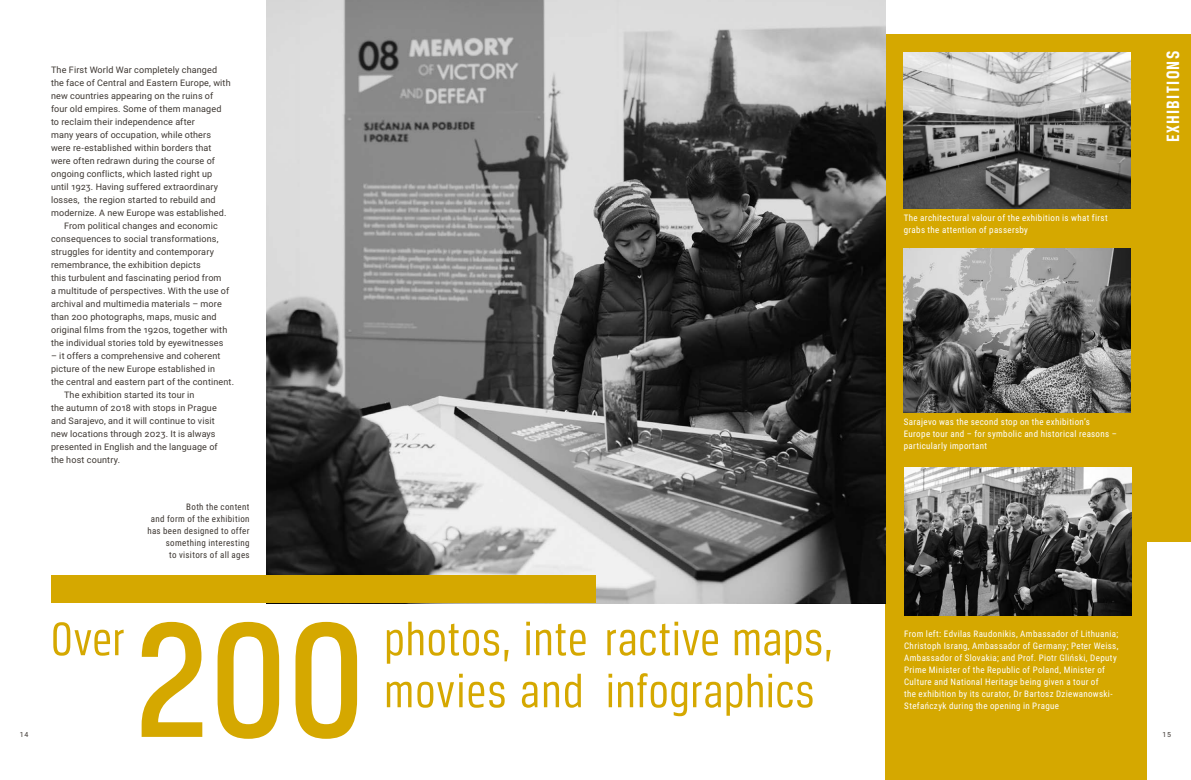
<style>
.page{position:relative;width:1191px;height:780px;background:#fff}
.page>*{position:absolute;margin:0;border:0;box-sizing:border-box;transform-origin:0 0}
.t1{font:500 173.9px "Breuer Condensed";color:#d5a800}
.t2{font:50px/52px "Breuer Condensed";letter-spacing:.015em;color:#d5a800}
.t3{font:700 19px "Breuer Condensed";letter-spacing:.07em;color:#fff}
.t4{font:9px "Roboto";letter-spacing:.015em;color:#3d3732}
.t5{font:9px/12px "Roboto Condensed";letter-spacing:.035em;color:#fff}
.t6{font:9px/12px "Roboto Condensed";letter-spacing:.035em;color:#3d3732;text-align:right}
.t7{font:7px "Roboto";color:#3d3732}
</style>
<div class="page">
<div style="left:885px;top:34px;width:262px;height:746px;background:#d5a800"></div>
<img style="left:266px;top:0;width:619px;height:603px">
<div style="left:1136px;top:34px;width:26px;height:507px;background:#d5a800"></div>
<div style="left:51px;top:575px;width:544px;height:28px;background:#d5a800"></div>
<img style="left:903px;top:249px;width:227px;height:163px">
<img style="left:904px;top:467px;width:227px;height:148px">
<img style="left:903px;top:52px;width:227px;height:156px">
<div style="left:1157px;top:34px;width:34px;height:507px;background:#d5a800"></div>
<p class="t4" style="left:51px;top:64px;width:168px">The First World War completely changed</p>
<p class="t4" style="left:51px;top:77px;width:181px">the face of Central and Eastern Europe, with</p>
<p class="t4" style="left:51px;top:90px;width:164px">new countries appearing on the ruins of</p>
<p class="t4" style="left:51px;top:103px;width:172px">four old empires. Some of them managed</p>
<p class="t4" style="left:51px;top:115px;width:145px">to reclaim their independence after</p>
<p class="t4" style="left:51px;top:128px;width:161px">many years of occupation, while others</p>
<p class="t4" style="left:51px;top:141px;width:162px">were re-established within borders that</p>
<p class="t4" style="left:51px;top:154px;width:165px">were often redrawn during the course of</p>
<p class="t4" style="left:51px;top:167px;width:163px">ongoing conflicts, which lasted right up</p>
<p class="t4" style="left:51px;top:180px;width:169px">until 1923. Having suffered extraordinary</p>
<p class="t4" style="left:51px;top:193px;width:166px">losses, the region started to rebuild and</p>
<p class="t4" style="left:51px;top:206px;width:177px">modernize. A new Europe was established.</p>
<p class="t4" style="left:64px;top:219px;width:155px">From political changes and economic</p>
<p class="t4" style="left:51px;top:232px;width:169px">consequences to social transformations,</p>
<p class="t4" style="left:51px;top:245px;width:164px">struggles for identity and contemporary</p>
<p class="t4" style="left:51px;top:258px;width:151px">remembrance, the exhibition depicts</p>
<p class="t4" style="left:51px;top:271px;width:172px">this turbulent and fascinating period from</p>
<p class="t4" style="left:51px;top:284px;width:180px">a multitude of perspectives. With the use of</p>
<p class="t4" style="left:51px;top:297px;width:172px">archival and multimedia materials – more</p>
<p class="t4" style="left:51px;top:310px;width:167px">than 200 photographs, maps, music and</p>
<p class="t4" style="left:51px;top:323px;width:178px">original films from the 1920s, together with</p>
<p class="t4" style="left:51px;top:336px;width:174px">the individual stories told by eyewitnesses</p>
<p class="t4" style="left:51px;top:349px;width:171px">– it offers a comprehensive and coherent</p>
<p class="t4" style="left:51px;top:362px;width:166px">picture of the new Europe established in</p>
<p class="t4" style="left:51px;top:375px;width:184px">the central and eastern part of the continent.</p>
<p class="t4" style="left:64px;top:388px;width:132px">The exhibition started its tour in</p>
<p class="t4" style="left:51px;top:401px;width:167px">the autumn of 2018 with stops in Prague</p>
<p class="t4" style="left:51px;top:414px;width:165px">and Sarajevo, and it will continue to visit</p>
<p class="t4" style="left:51px;top:427px;width:166px">new locations through 2023. It is always</p>
<p class="t4" style="left:51px;top:440px;width:168px">presented in English and the language of</p>
<p class="t4" style="left:51px;top:453px;width:71px">the host country.</p>
<p class="t6" style="left:147px;top:501px;width:104px">Both the content<br>and form of the exhibition has been designed to offer something interesting<br>to visitors of all ages</p>
<p class="t5" style="left:903px;top:211px;width:205px">The architectural valour of the exhibition is what first grabs the attention of passersby</p>
<h3 class="t3" style="left:1162px;top:142px;width:93px;rotate:-90deg">EXHIBITIONS</h3>
<p class="t5" style="left:903px;top:415px;width:215px">Sarajevo was the second stop on the exhibition’s<br>Europe tour and – for symbolic and historical reasons – particularly important</p>
<h1 class="t1" style="left:135px;top:585px;width:230px">200</h1>
<h2 class="t2" style="left:384px;top:612px;width:450px">photos, inte ractive maps, movies and infographics</h2>
<h2 class="t2" style="left:51px;top:612px;width:75px">Over</h2>
<p class="t5" style="left:904px;top:627px;width:216px">From left: Edvilas Raudonikis, Ambassador of Lithuania; Christoph Israng, Ambassador of Germany; Peter Weiss, Ambassador of Slovakia; and Prof. Piotr Gliński, Deputy Prime Minister of the Republic of Poland, Minister of Culture and National Heritage being given a tour of<br>the exhibition by its curator, Dr Bartosz Dziewanowski-Stefańczyk during the opening in Prague</p>
<p class="t7" style="left:20px;top:729px;width:10px">14</p>
<p class="t7" style="left:1162px;top:729px;width:10px">15</p>
</div>
